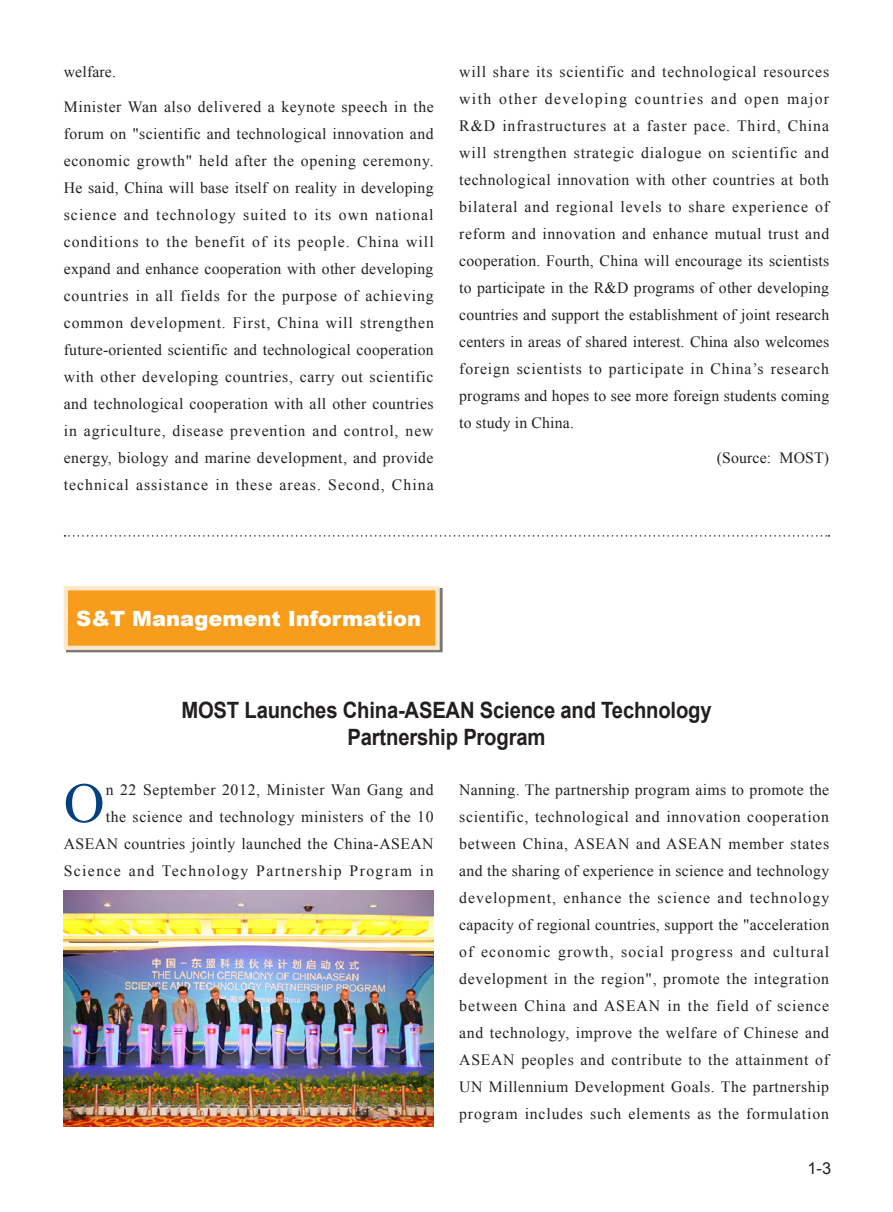
<style>
.page{position:relative;width:893px;height:1212px;background:#fff}
.page>*{position:absolute;margin:0;border:0;box-sizing:border-box;transform-origin:0 0}
.t1{font:56.55px "Times New Roman";color:#014081}
.t2{font:700 22.5px/27px "Arial";letter-spacing:-.01em;color:#231f20;text-align:center;scale:.9 1}
.t3{font:900 21px "Arial";color:#fff}
.t4{font:16.5px "Arial";color:#231f20}
.t5{font:15.75px/27px "Times New Roman";letter-spacing:.04em;color:#231f20;text-align:justify}
.t6{font:15.75px "Times New Roman";letter-spacing:.01em;color:#231f20}
</style>
<div class="page">
<div style="left:66px;top:588px;width:379px;height:67px;background:#231f20;opacity:.6"></div>
<div style="left:64px;top:586px;width:376px;height:64px;background:#f89c1c;border:4px solid #fee8cb"></div>
<svg style="left:65px;top:535px;width:764px;height:2px"></svg>
<img style="left:64px;top:890px;width:370px;height:236px">
<p class="t6" style="left:64px;top:61px;width:54px">welfare.</p>
<p class="t5" style="left:64px;top:93px;width:372px">Minister Wan also delivered a keynote speech in the forum on "scientific and technological innovation and economic growth" held after the opening ceremony.<br>He said, China will base itself on reality in developing science and technology suited to its own national conditions to the benefit of its people. China will expand and enhance cooperation with other developing countries in all fields for the purpose of achieving common development. First, China will strengthen future-oriented scientific and technological cooperation with other developing countries, carry out scientific and technological cooperation with all other countries in agriculture, disease prevention and control, new energy, biology and marine development, and provide technical assistance in these areas. Second, China</p>
<p class="t5" style="left:459px;top:58px;width:372px">will share its scientific and technological resources with other developing countries and open major R&amp;D infrastructures at a faster pace. Third, China will strengthen strategic dialogue on scientific and technological innovation with other countries at both bilateral and regional levels to share experience of reform and innovation and enhance mutual trust and cooperation. Fourth, China will encourage its scientists to participate in the R&amp;D programs of other developing countries and support the establishment of joint research centers in areas of shared interest. China also welcomes foreign scientists to participate in China’s research programs and hopes to see more foreign students coming to study in China.</p>
<p class="t6" style="left:717px;top:447px;width:114px">(Source: MOST)</p>
<h3 class="t3" style="left:76px;top:603px;width:346px">S&amp;T Management Information</h3>
<h2 class="t2" style="left:181px;top:697px;width:591px">MOST Launches China-ASEAN Science and Technology<br>Partnership Program</h2>
<h1 class="t1" style="left:64px;top:765px;width:42px">O</h1>
<p class="t5" style="left:64px;top:776px;width:371px;text-align:right">n 22 September 2012, Minister Wan Gang and<br>the science and technology ministers of the 10<br>ASEAN countries jointly launched the China-ASEAN Science and Technology Partnership Program in</p>
<p class="t5" style="left:459px;top:776px;width:372px">Nanning. The partnership program aims to promote the scientific, technological and innovation cooperation between China, ASEAN and ASEAN member states and the sharing of experience in science and technology development, enhance the science and technology capacity of regional countries, support the "acceleration of economic growth, social progress and cultural development in the region", promote the integration between China and ASEAN in the field of science and technology, improve the welfare of Chinese and ASEAN peoples and contribute to the attainment of UN Millennium Development Goals. The partnership program includes such elements as the formulation</p>
<p class="t4" style="left:807px;top:1157px;width:25px">1-3</p>
</div>
